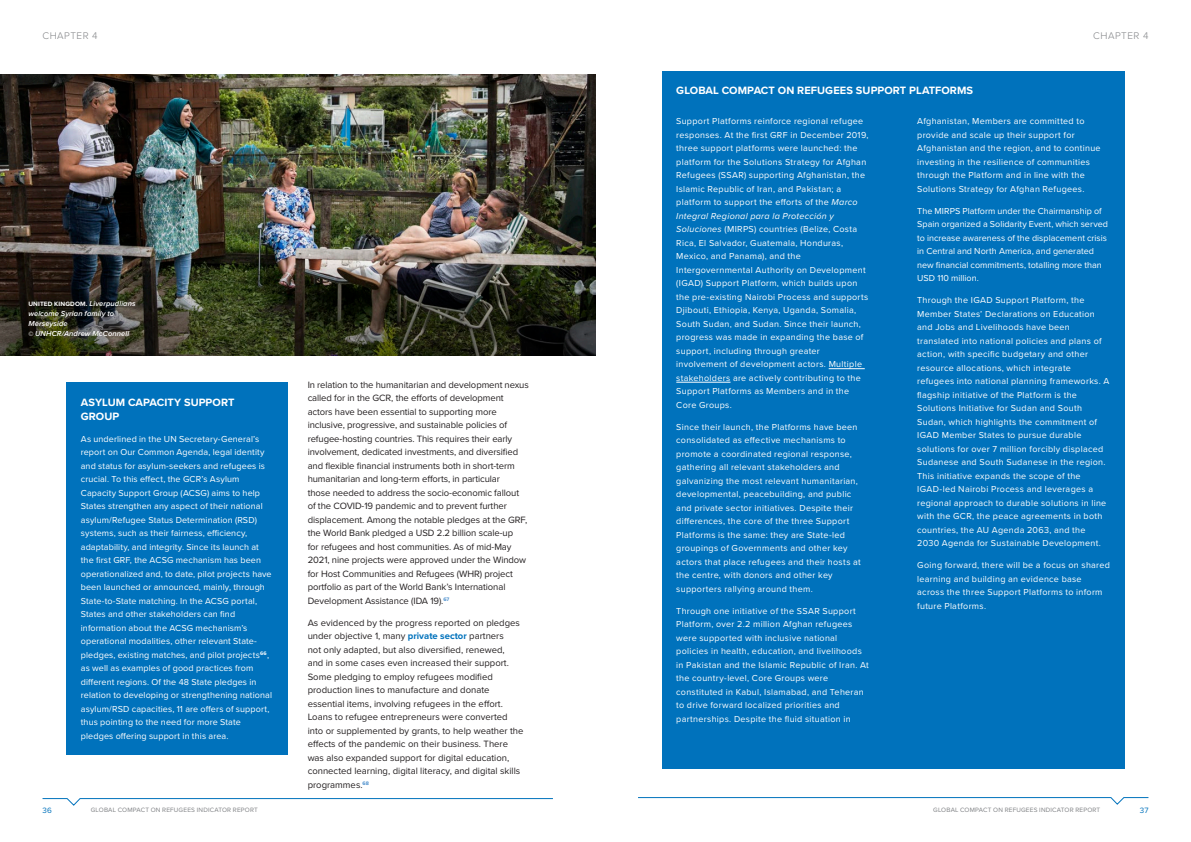
<style>
.page{position:relative;width:1191px;height:842px;background:#fff}
.page>*{position:absolute;margin:0;border:0;box-sizing:border-box;transform-origin:0 0}
._2020___BOX___title{font:700 11px/14px "Proxima Nova";letter-spacing:.005em;color:#fff}
.t1{font:300 10px "Proxima Nova";letter-spacing:.05em;color:#808285}
._2021___normalText_w{font:9.5px/13.5px "Proxima Nova";letter-spacing:-.01em;color:#231f20}
._2020___BOX___main_t{font:9px/13.5px "Proxima Nova";letter-spacing:.03em;color:#fff}
._2020___BOX___main_t-2{font:9px/13.5px "Proxima Nova";letter-spacing:.01em;color:#fff}
._2020___BOX___main_t-3{font:9px/13.5px "Proxima Nova";color:#fff}
.t2{font:8px "Proxima Nova";color:#0072bc}
._2021___Caption-WHIT{font:italic 600 7.5px/10px "Proxima Nova";letter-spacing:.015em;color:#fff}
.t3{font:6.5px "Proxima Nova";letter-spacing:.03em;color:#808285}
._2021___Caption-WHIT-2{font:700 6.5px "Proxima Nova";letter-spacing:.025em;color:#fff}
.s1{font-weight:600;font-style:italic;font-size:7.5px}
.s2{font-weight:700;font-style:normal;font-size:6.5px}
.s3{font-weight:700;color:#0072bc}
.s4{font-style:italic}
</style>
<div class="page">
<div style="left:662px;top:71px;width:462px;height:697px;background:#0072bc"></div>
<img style="left:0;top:74px;width:595px;height:190px">
<img style="left:0;top:264px;width:595px;height:92px">
<div style="left:67px;top:383px;width:221px;height:53px;background:#0072bc"></div>
<div style="left:67px;top:420px;width:221px;height:335px;background:#0072bc"></div>
<hr style="left:828px;top:368px;width:36px;height:1px;background:#fff">
<hr style="left:676px;top:382px;width:54px;height:1px;background:#fff">
<svg style="left:638px;top:797px;width:511px;height:8px"></svg>
<svg style="left:42px;top:798px;width:511px;height:8px"></svg>
<p class="t1" style="left:43px;top:28px;width:57px">CHAPTER 4</p>
<p class="t1" style="left:1093px;top:28px;width:57px">CHAPTER 4</p>
<p class="_2021___Caption-WHIT-2" style="left:28px;top:298px;width:109px">UNITED KINGDOM. <span class="s1">Liverpudlians</span></p>
<p class="_2021___Caption-WHIT" style="left:28px;top:308px;width:87px">welcome Syrian family to<br>Merseyside</p>
<p class="_2021___Caption-WHIT" style="left:28px;top:328px;width:102px"><span class="s2">©</span> UNHCR/Andrew McConnell</p>
<p class="_2020___BOX___title" style="left:81px;top:395px;width:155px">ASYLUM CAPACITY SUPPORT<br>GROUP</p>
<p class="_2020___BOX___main_t-2" style="left:81px;top:431px;width:193px">As underlined in the UN Secretary-General’s report on Our Common Agenda, legal identity and status for asylum-seekers and refugees is crucial. To this effect, the GCR’s Asylum Capacity Support Group (ACSG) aims to help States strengthen any aspect of their national asylum/Refugee Status Determination (RSD) systems, such as their fairness, efficiency, adaptability, and integrity. Since its launch at the first GRF, the ACSG mechanism has been operationalized and, to date, pilot projects have been launched or announced, mainly, through State-to-State matching. In the ACSG portal, States and other stakeholders can find information about the ACSG mechanism’s operational modalities, other relevant State&shy;pledges, existing matches, and pilot projects<sup>66</sup>, as well as examples of good practices from different regions. Of the 48 State pledges in relation to developing or strengthening national asylum/RSD capacities, 11 are offers of support, thus pointing to the need for more State pledges offering support in this area.</p>
<p class="_2021___normalText_w" style="left:308px;top:377px;width:223px">In relation to the humanitarian and development nexus called for in the GCR, the efforts of development actors have been essential to supporting more inclusive, progressive, and sustainable policies of refugee-hosting countries. This requires their early involvement, dedicated investments, and diversified and flexible financial instruments both in short-term humanitarian and long-term efforts, in particular<br>those needed to address the socio-economic fallout of the COVID-19 pandemic and to prevent further displacement. Among the notable pledges at the GRF, the World Bank pledged a USD 2.2 billion scale-up<br>for refugees and host communities. As of mid-May 2021, nine projects were approved under the Window for Host Communities and Refugees (WHR) project portfolio as part of the World Bank’s International Development Assistance (IDA 19).<sup>67</sup></p>
<p class="_2021___normalText_w" style="left:308px;top:615px;width:217px">As evidenced by the progress reported on pledges under objective 1, many <span class="s3">private sector</span> partners<br>not only adapted, but also diversified, renewed,<br>and in some cases even increased their support.<br>Some pledging to employ refugees modified production lines to manufacture and donate essential items, involving refugees in the effort.<br>Loans to refugee entrepreneurs were converted into or supplemented by grants, to help weather the effects of the pandemic on their business. There was also expanded support for digital education, connected learning, digital literacy, and digital skills programmes.<sup>68</sup></p>
<p class="_2020___BOX___title" style="left:676px;top:83px;width:298px">GLOBAL COMPACT ON REFUGEES SUPPORT PLATFORMS</p>
<p class="_2020___BOX___main_t" style="left:676px;top:114px;width:194px">Support Platforms reinforce regional refugee responses. At the first GRF in December 2019, three support platforms were launched: the platform for the Solutions Strategy for Afghan Refugees (SSAR) supporting Afghanistan, the Islamic Republic of Iran, and Pakistan; a platform to support the efforts of the <span class="s4">Marco Integral Regional para la Protección y Soluciones</span> (MIRPS) countries (Belize, Costa Rica, El Salvador, Guatemala, Honduras, Mexico, and Panama), and the Intergovernmental Authority on Development (IGAD) Support Platform, which builds upon the pre-existing Nairobi Process and supports Djibouti, Ethiopia, Kenya, Uganda, Somalia, South Sudan, and Sudan. Since their launch, progress was made in expanding the base of support, including through greater involvement of development actors. Multiple stakeholders are actively contributing to the Support Platforms as Members and in the Core Groups.</p>
<p class="_2020___BOX___main_t" style="left:676px;top:420px;width:186px">Since their launch, the Platforms have been consolidated as effective mechanisms to promote a coordinated regional response, gathering all relevant stakeholders and galvanizing the most relevant humanitarian, developmental, peacebuilding, and public and private sector initiatives. Despite their differences, the core of the three Support Platforms is the same: they are State-led groupings of Governments and other key actors that place refugees and their hosts at the centre, with donors and other key supporters rallying around them.</p>
<p class="_2020___BOX___main_t" style="left:676px;top:604px;width:194px">Through one initiative of the SSAR Support Platform, over 2.2 million Afghan refugees were supported with inclusive national policies in health, education, and livelihoods in Pakistan and the Islamic Republic of Iran. At the country-level, Core Groups were constituted in Kabul, Islamabad, and Teheran to drive forward localized priorities and partnerships. Despite the fluid situation in</p>
<p class="_2020___BOX___main_t" style="left:917px;top:114px;width:185px">Afghanistan, Members are committed to provide and scale up their support for Afghanistan and the region, and to continue investing in the resilience of communities through the Platform and in line with the Solutions Strategy for Afghan Refugees.</p>
<p class="_2020___BOX___main_t-3" style="left:917px;top:204px;width:192px">The MIRPS Platform under the Chairmanship of Spain organized a Solidarity Event, which served to increase awareness of the displacement crisis in Central and North America, and generated new financial commitments, totalling more than USD 110 million.</p>
<p class="_2020___BOX___main_t" style="left:917px;top:293px;width:194px">Through the IGAD Support Platform, the Member States’ Declarations on Education and Jobs and Livelihoods have been translated into national policies and plans of action, with specific budgetary and other resource allocations, which integrate refugees into national planning frameworks. A flagship initiative of the Platform is the Solutions Initiative for Sudan and South Sudan, which highlights the commitment of IGAD Member States to pursue durable solutions for over 7 million forcibly displaced Sudanese and South Sudanese in the region.<br>This initiative expands the scope of the IGAD-led Nairobi Process and leverages a regional approach to durable solutions in line with the GCR, the peace agreements in both countries, the AU Agenda 2063, and the 2030 Agenda for Sustainable Development.</p>
<p class="_2020___BOX___main_t" style="left:917px;top:558px;width:194px">Going forward, there will be a focus on shared learning and building an evidence base across the three Support Platforms to inform future Platforms.</p>
<p class="t2" style="left:43px;top:804px;width:11px">36</p>
<p class="t2" style="left:1139px;top:804px;width:10px">37</p>
<p class="t3" style="left:91px;top:805px;width:169px">GLOBAL COMPACT ON REFUGEES INDICATOR REPORT</p>
<p class="t3" style="left:933px;top:805px;width:169px">GLOBAL COMPACT ON REFUGEES INDICATOR REPORT</p>
</div>
